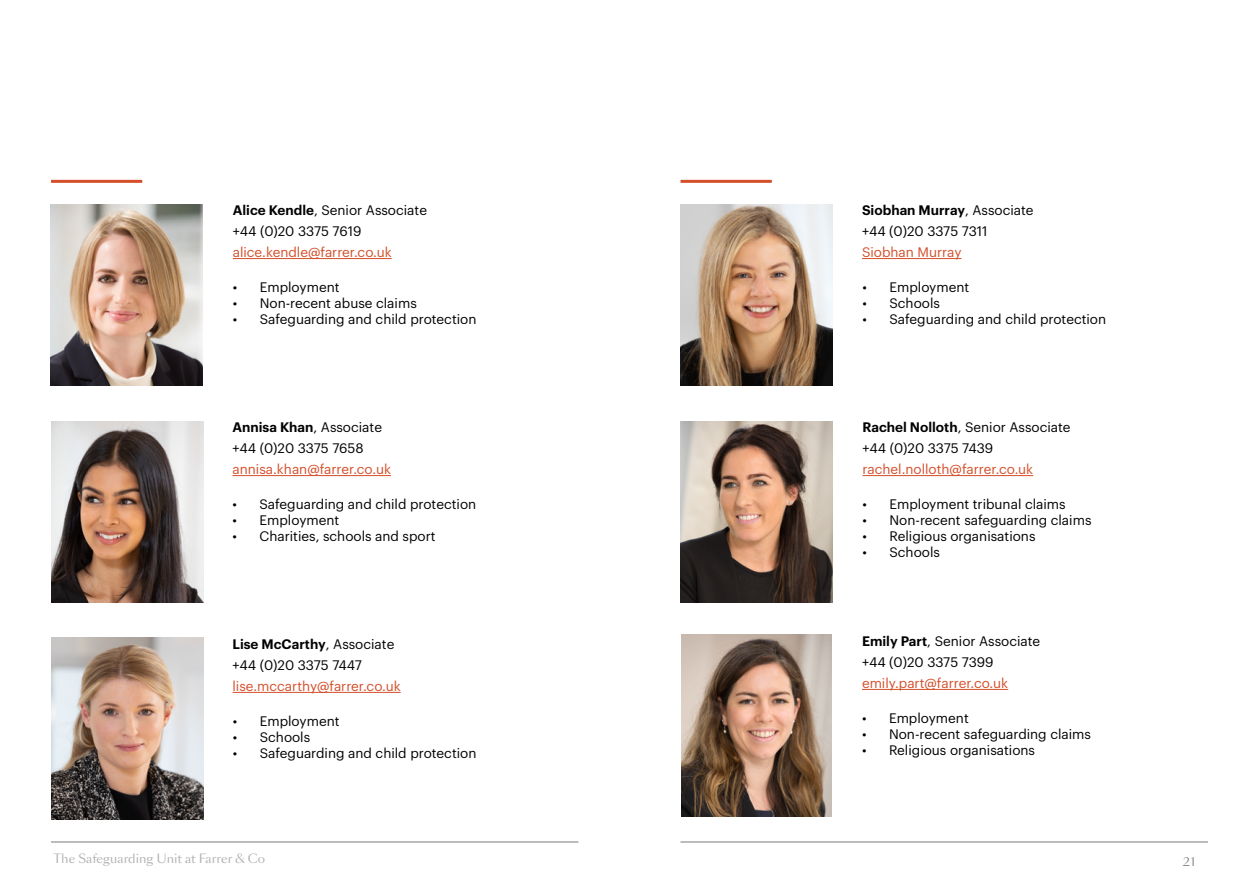
<style>
.page{position:relative;width:1259px;height:893px;background:#fff}
.page>*{position:absolute;margin:0;border:0;box-sizing:border-box;transform-origin:0 0}
.t1{font:13.5px/21px "Graphik";color:#000}
.t2{font:13.5px "Graphik";color:#d44e29}
.t3{font:12px "Sang Bleu Sans";color:#b3b2b2}
.t4{font:12px "Sang Bleu Sans";color:#88888d}
.s1{font-weight:600}
</style>
<div class="page">
<hr style="left:51px;top:841px;width:527px;height:2px;background:#a6a6aa">
<hr style="left:680px;top:841px;width:528px;height:2px;background:#a6a6aa">
<hr style="left:51px;top:180px;width:91px;height:3px;background:#d44e29">
<hr style="left:680px;top:180px;width:92px;height:3px;background:#d44e29">
<img style="left:51px;top:204px;width:152px;height:182px">
<hr style="left:233px;top:258px;width:159px;height:1px;background:#d44e29">
<hr style="left:862px;top:475px;width:171px;height:1px;background:#d44e29">
<img style="left:681px;top:421px;width:151px;height:182px">
<hr style="left:232px;top:475px;width:159px;height:1px;background:#d44e29">
<hr style="left:232px;top:692px;width:169px;height:1px;background:#d44e29">
<hr style="left:862px;top:258px;width:99px;height:1px;background:#d44e29">
<img style="left:51px;top:421px;width:152px;height:182px">
<img style="left:51px;top:638px;width:152px;height:182px">
<img style="left:680px;top:204px;width:152px;height:182px">
<hr style="left:862px;top:689px;width:146px;height:1px;background:#d44e29">
<img style="left:681px;top:635px;width:150px;height:182px">
<p class="t1" style="left:233px;top:199px;width:196px"><span class="s1">Alice Kendle</span>, Senior Associate +44 (0)20 3375 7619</p>
<p class="t2" style="left:233px;top:242px;width:160px">alice.kendle@farrer.co.uk</p>
<p class="t1" style="left:233px;top:275px;width:108px">• Employment</p>
<p class="t1" style="left:233px;top:291px;width:186px">• Non-recent abuse claims</p>
<p class="t1" style="left:233px;top:308px;width:245px">• Safeguarding and child protection</p>
<p class="t1" style="left:232px;top:416px;width:151px"><span class="s1">Annisa Khan</span>, Associate +44 (0)20 3375 7658</p>
<p class="t2" style="left:232px;top:459px;width:160px">annisa.khan@farrer.co.uk</p>
<p class="t1" style="left:232px;top:492px;width:245px">• Safeguarding and child protection</p>
<p class="t1" style="left:232px;top:508px;width:108px">• Employment</p>
<p class="t1" style="left:232px;top:525px;width:205px">• Charities, schools and sport</p>
<p class="t1" style="left:232px;top:632px;width:163px"><span class="s1">Lise McCarthy</span>, Associate +44 (0)20 3375 7447</p>
<p class="t2" style="left:232px;top:676px;width:170px">lise.mccarthy@farrer.co.uk</p>
<p class="t1" style="left:233px;top:709px;width:108px">• Employment</p>
<p class="t1" style="left:233px;top:725px;width:79px">• Schools</p>
<p class="t1" style="left:233px;top:741px;width:245px">• Safeguarding and child protection</p>
<p class="t1" style="left:862px;top:199px;width:173px"><span class="s1">Siobhan Murray</span>, Associate +44 (0)20 3375 7311</p>
<p class="t2" style="left:862px;top:242px;width:101px">Siobhan Murray</p>
<p class="t1" style="left:862px;top:275px;width:108px">• Employment</p>
<p class="t1" style="left:862px;top:291px;width:79px">• Schools</p>
<p class="t1" style="left:862px;top:308px;width:245px">• Safeguarding and child protection</p>
<p class="t1" style="left:862px;top:416px;width:210px"><span class="s1">Rachel Nolloth</span>, Senior Associate +44 (0)20 3375 7439</p>
<p class="t2" style="left:862px;top:459px;width:172px">rachel.nolloth@farrer.co.uk</p>
<p class="t1" style="left:862px;top:492px;width:205px">• Employment tribunal claims</p>
<p class="t1" style="left:862px;top:508px;width:230px">• Non-recent safeguarding claims</p>
<p class="t1" style="left:862px;top:525px;width:174px">• Religious organisations</p>
<p class="t1" style="left:862px;top:541px;width:79px">• Schools</p>
<p class="t1" style="left:862px;top:629px;width:180px"><span class="s1">Emily Part</span>, Senior Associate +44 (0)20 3375 7399</p>
<p class="t2" style="left:862px;top:673px;width:148px">emily.part@farrer.co.uk</p>
<p class="t1" style="left:862px;top:706px;width:108px">• Employment</p>
<p class="t1" style="left:862px;top:722px;width:230px">• Non-recent safeguarding claims</p>
<p class="t1" style="left:862px;top:738px;width:174px">• Religious organisations</p>
<p class="t3" style="left:53px;top:851px;width:213px">The Safeguarding Unit at Farrer &amp; Co</p>
<p class="t4" style="left:1183px;top:854px;width:14px">21</p>
</div>
